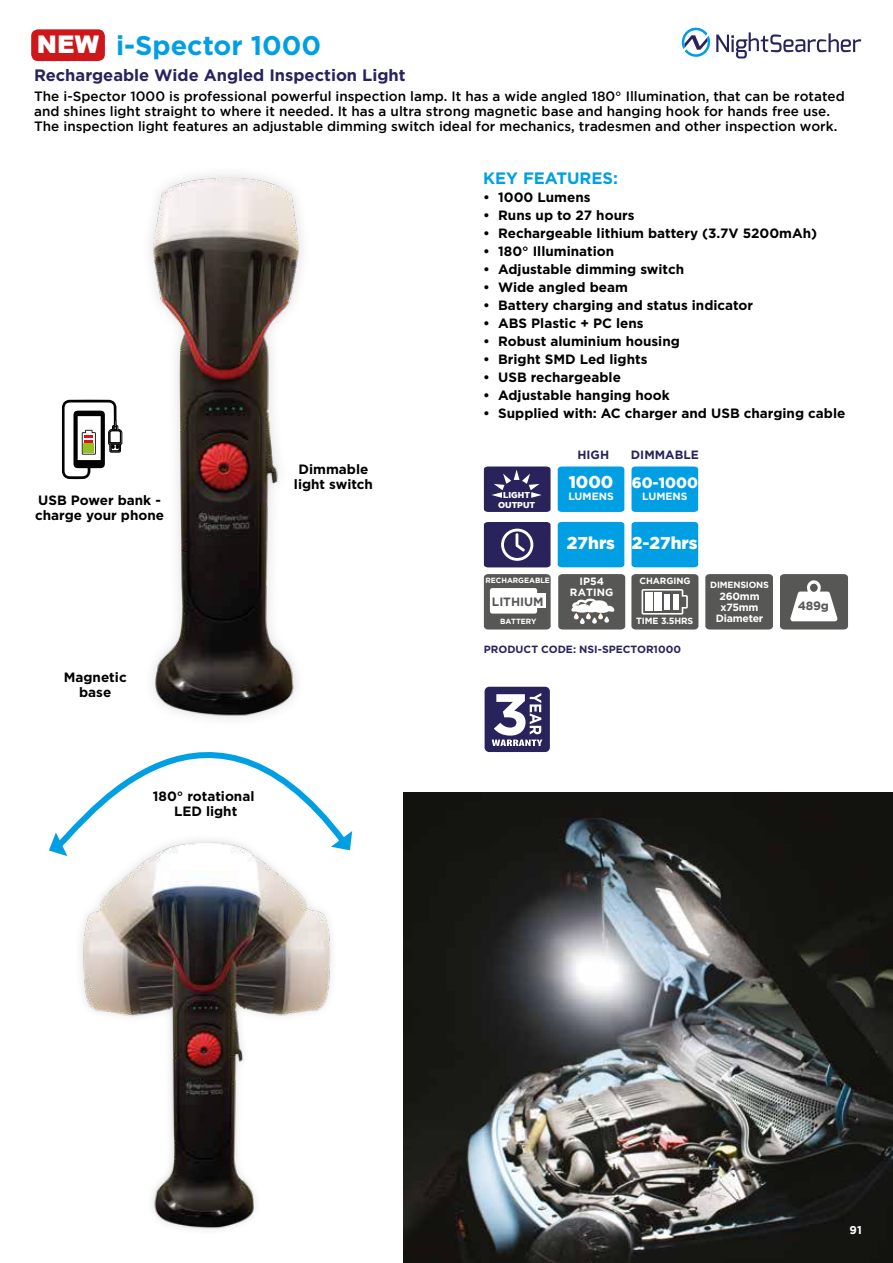
<style>
.page{position:relative;width:893px;height:1263px;background:#fff}
.page>*{position:absolute;margin:0;border:0;box-sizing:border-box;transform-origin:0 0}
.t1{font:700 27px "Gotham";color:#009fe3}
.t2{font:900 24.3px "Arial";color:#fff}
.t3{font:900 17.1px "Gotham";color:#fff}
.t4{font:700 16.5px "Gotham";color:#29235c}
.t5{font:700 16.5px "Gotham";color:#009fe3}
.t6{font:900 15px "Gotham";color:#fff}
.t7{font:700 13.5px/15px "Gotham";color:#000;text-align:center}
.t8{font:500 13.5px/15px "Gotham";color:#000}
.t9{font:700 12px "Gotham";color:#29235c}
.t10{font:700 12px "Gotham";letter-spacing:-.005em;color:#575756}
.t11{font:700 11.25px "Gotham";color:#fff}
.t12{font:700 10.5px/11.2px "Gotham";letter-spacing:-.02em;color:#fff;text-align:center}
.t13{font:700 10.5px "Gotham";color:#29235c}
.t14{font:700 10.5px/10.5px "Gotham";letter-spacing:.015em;color:#fff;text-align:center}
.t15{font:700 9px "Gotham";letter-spacing:-.005em;color:#fff}
.t16{font:700 9px "Gotham";letter-spacing:-.02em;color:#fff}
.t17{font:900 8.55px/9.8px "Gotham";color:#fff;text-align:center}
.t18{font:700 7.5px "Gotham";letter-spacing:-.005em;color:#fff}
</style>
<div class="page">
<svg style="left:681px;top:27px;width:180px;height:32px"></svg>
<img style="left:81px;top:855px;width:250px;height:375px">
<div style="left:485px;top:687px;width:65px;height:65px;background:#29235c;border-radius:5px"></div>
<svg style="left:492px;top:693px;width:50px;height:53px"></svg>
<svg style="left:484px;top:466px;width:67px;height:46px;background:#3c366a"></svg>
<div style="left:631px;top:466px;width:67px;height:46px;background:#009fe3"></div>
<div style="left:631px;top:522px;width:67px;height:45px;background:#009fe3"></div>
<svg style="left:484px;top:522px;width:67px;height:45px;background:#413c6e"></svg>
<div style="left:558px;top:466px;width:66px;height:46px;background:#009fe3"></div>
<div style="left:558px;top:522px;width:66px;height:45px;background:#009fe3"></div>
<img style="left:404px;top:792px;width:489px;height:471px">
<svg style="left:67px;top:776px;width:286px;height:79px"></svg>
<svg style="left:49px;top:832px;width:18px;height:24px"></svg>
<svg style="left:331px;top:831px;width:21px;height:19px"></svg>
<svg style="left:780px;top:574px;width:68px;height:55px"></svg>
<div style="left:810px;top:584px;width:7px;height:8px;background:#575756;border-radius:50%"></div>
<svg style="left:484px;top:574px;width:67px;height:55px;background:#5a5a59"></svg>
<div style="left:490px;top:588px;width:47px;height:26px;background:#fff;border-radius:2px"></div>
<div style="left:533px;top:594px;width:13px;height:14px;background:#fff"></div>
<svg style="left:631px;top:574px;width:67px;height:55px;background:#646463"></svg>
<div style="left:645px;top:592px;width:8px;height:19px;background:#fff"></div>
<div style="left:654px;top:592px;width:8px;height:19px;background:#fff"></div>
<div style="left:664px;top:594px;width:6px;height:16px;background:#fff"></div>
<div style="left:673px;top:594px;width:6px;height:16px;background:#fff"></div>
<div style="left:31px;top:29px;width:74px;height:32px;background:#cd171a;border-radius:7px"></div>
<img style="left:61px;top:174px;width:241px;height:602px">
<svg style="left:558px;top:574px;width:67px;height:55px;background:#71706f"></svg>
<div style="left:705px;top:574px;width:68px;height:55px;background:#575756"></div>
<h1 class="t1" style="left:116px;top:30px;width:207px">i-Spector 1000</h1>
<p class="t4" style="left:34px;top:66px;width:373px">Rechargeable Wide Angled Inspection Light</p>
<p class="t8" style="left:34px;top:89px;width:812px">The i-Spector 1000 is professional powerful inspection lamp. It has a wide angled 180° Illumination, that can be rotated and shines light straight to where it needed. It has a ultra strong magnetic base and hanging hook for hands free use.<br>The inspection light features an adjustable dimming switch ideal for mechanics, tradesmen and other inspection work.</p>
<h2 class="t2" style="left:37px;top:27px;width:64px">NEW</h2>
<p class="t5" style="left:483px;top:168px;width:136px">KEY FEATURES:</p>
<p class="t7" style="left:483px;top:189px;width:109px">• 1000 Lumens</p>
<p class="t7" style="left:483px;top:207px;width:153px">• Runs up to 27 hours</p>
<p class="t7" style="left:483px;top:225px;width:335px">• Rechargeable lithium battery (3.7V 5200mAh)</p>
<p class="t7" style="left:483px;top:243px;width:132px">• 180° Illumination</p>
<p class="t7" style="left:483px;top:261px;width:202px">• Adjustable dimming switch</p>
<p class="t7" style="left:483px;top:279px;width:146px">• Wide angled beam</p>
<p class="t7" style="left:483px;top:297px;width:272px">• Battery charging and status indicator</p>
<p class="t7" style="left:483px;top:315px;width:162px">• ABS Plastic + PC lens</p>
<p class="t7" style="left:483px;top:333px;width:198px">• Robust aluminium housing</p>
<p class="t7" style="left:483px;top:351px;width:166px">• Bright SMD Led lights</p>
<p class="t7" style="left:483px;top:369px;width:139px">• USB rechargeable</p>
<p class="t7" style="left:483px;top:387px;width:188px">• Adjustable hanging hook</p>
<p class="t7" style="left:483px;top:405px;width:364px">• Supplied with: AC charger and USB charging cable</p>
<p class="t7" style="left:35px;top:493px;width:130px;text-align:left">USB Power bank - charge your phone</p>
<p class="t7" style="left:294px;top:461px;width:81px">Dimmable light switch</p>
<p class="t7" style="left:64px;top:670px;width:64px">Magnetic base</p>
<p class="t7" style="left:153px;top:788px;width:103px">180° rotational<br>LED light</p>
<p class="t17" style="left:498px;top:490px;width:39px">LIGHT<br>OUTPUT</p>
<p class="t18" style="left:486px;top:576px;width:66px">RECHARGEABLE</p>
<p class="t18" style="left:500px;top:617px;width:38px">BATTERY</p>
<p class="t10" style="left:492px;top:594px;width:53px">LITHIUM</p>
<p class="t9" style="left:577px;top:448px;width:33px">HIGH</p>
<p class="t3" style="left:569px;top:472px;width:46px">1000</p>
<p class="t12" style="left:568px;top:490px;width:47px">LUMENS</p>
<p class="t3" style="left:567px;top:533px;width:50px">27hrs</p>
<p class="t9" style="left:631px;top:448px;width:69px">DIMMABLE</p>
<p class="t6" style="left:632px;top:474px;width:68px">60-1000</p>
<p class="t12" style="left:642px;top:490px;width:47px">LUMENS</p>
<p class="t3" style="left:632px;top:533px;width:67px">2-27hrs</p>
<p class="t15" style="left:639px;top:576px;width:52px">CHARGING</p>
<p class="t14" style="left:570px;top:576px;width:45px">IP54<br>RATING</p>
<p class="t16" style="left:710px;top:580px;width:60px">DIMENSIONS</p>
<p class="t12" style="left:716px;top:590px;width:49px">260mm x75mm<br>Diameter</p>
<p class="t15" style="left:636px;top:616px;width:59px">TIME 3.5HRS</p>
<p class="t13" style="left:484px;top:644px;width:199px">PRODUCT CODE: NSI-SPECTOR1000</p>
<p class="t10" style="left:798px;top:599px;width:33px">489g</p>
<p class="t11" style="left:850px;top:1223px;width:14px">91</p>
</div>
